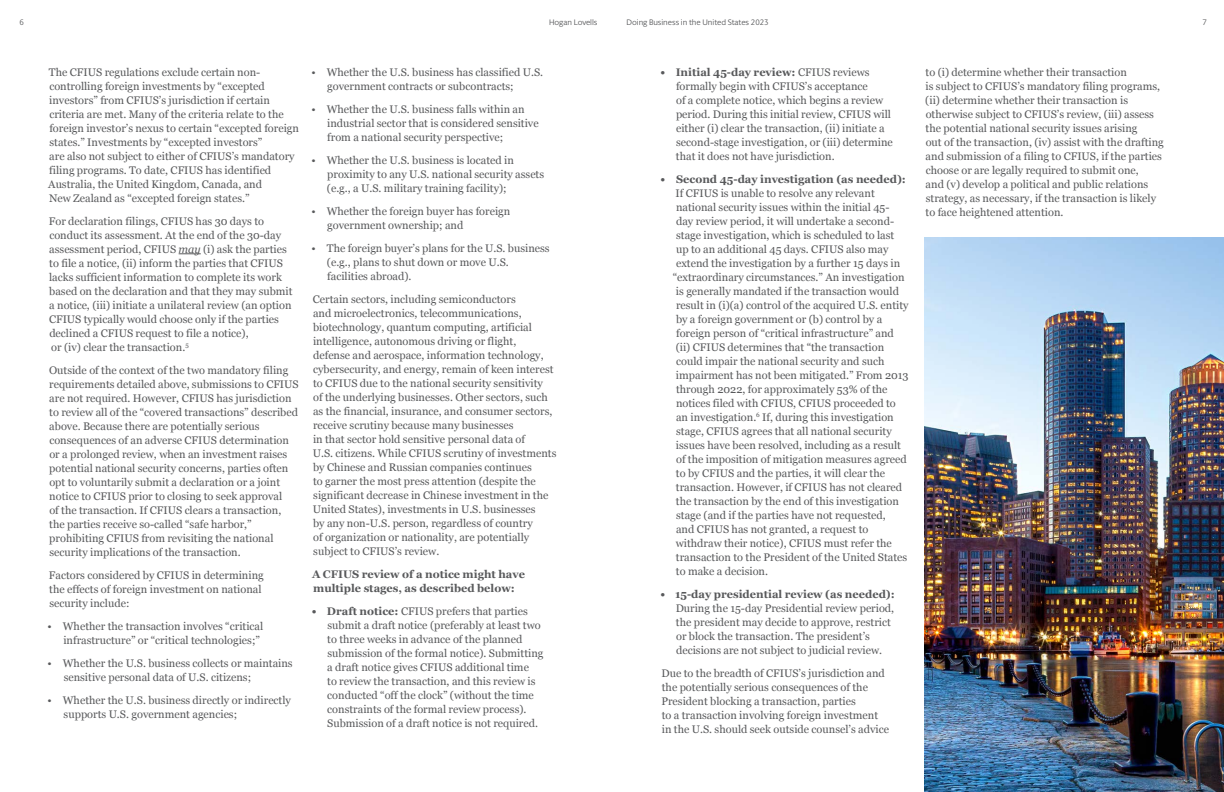
<style>
.page{position:relative;width:1224px;height:792px;background:#fff}
.page>*{position:absolute;margin:0;border:0;box-sizing:border-box;transform-origin:0 0}
.t1{font:11px/14px "Georgia";color:#58595b}
.t2{font:700 11px/14px "Georgia";color:#58595b}
.t3{font:8px "Berlingske Sans Round";color:#58595b}
.s1{font-style:italic}
.s2{font-weight:700}
</style>
<div class="page">
<svg style="left:179px;top:254px;width:22px;height:1px"></svg>
<img style="left:925px;top:237px;width:299px;height:555px">
<p class="t3" style="left:19px;top:16px;width:6px">6</p>
<p class="t3" style="left:549px;top:16px;width:50px">Hogan Lovells</p>
<p class="t3" style="left:627px;top:16px;width:144px">Doing Business in the United States 2023</p>
<p class="t3" style="left:1202px;top:16px;width:6px">7</p>
<p class="t1" style="left:48px;top:65px;width:252px">The CFIUS regulations exclude certain non&shy;controlling foreign investments by “excepted investors” from CFIUS’s jurisdiction if certain criteria are met. Many of the criteria relate to the foreign investor’s nexus to certain “excepted foreign states.” Investments by “excepted investors”<br>are also not subject to either of CFIUS’s mandatory filing programs. To date, CFIUS has identified Australia, the United Kingdom, Canada, and<br>New Zealand as “excepted foreign states.”</p>
<p class="t1" style="left:49px;top:214px;width:245px">For declaration filings, CFIUS has 30 days to conduct its assessment. At the end of the 30-day assessment period, CFIUS <span class="s1">may</span> (i) ask the parties to file a notice, (ii) inform the parties that CFIUS lacks sufficient information to complete its work based on the declaration and that they may submit a notice, (iii) initiate a unilateral review (an option CFIUS typically would choose only if the parties declined a CFIUS request to file a notice),<br>or (iv) clear the transaction.<sup>5</sup></p>
<p class="t1" style="left:49px;top:363px;width:251px">Outside of the context of the two mandatory filing requirements detailed above, submissions to CFIUS are not required. However, CFIUS has jurisdiction to review all of the “covered transactions” described above. Because there are potentially serious consequences of an adverse CFIUS determination or a prolonged review, when an investment raises potential national security concerns, parties often opt to voluntarily submit a declaration or a joint notice to CFIUS prior to closing to seek approval<br>of the transaction. If CFIUS clears a transaction, the parties receive so-called “safe harbor,” prohibiting CFIUS from revisiting the national security implications of the transaction.</p>
<p class="t1" style="left:49px;top:568px;width:216px">Factors considered by CFIUS in determining the effects of foreign investment on national security include:</p>
<p class="t1" style="left:48px;top:619px;width:217px;text-align:right">• Whether the transaction involves “critical infrastructure” or “critical technologies;”</p>
<p class="t1" style="left:64px;top:656px;width:231px;text-indent:-16px">• Whether the U.S. business collects or maintains sensitive personal data of U.S. citizens;</p>
<p class="t1" style="left:64px;top:693px;width:229px;text-indent:-16px">• Whether the U.S. business directly or indirectly supports U.S. government agencies;</p>
<p class="t1" style="left:327px;top:65px;width:217px;text-indent:-16px">• Whether the U.S. business has classified U.S. government contracts or subcontracts;</p>
<p class="t1" style="left:327px;top:102px;width:213px;text-indent:-16px">• Whether the U.S. business falls within an industrial sector that is considered sensitive from a national security perspective;</p>
<p class="t1" style="left:327px;top:153px;width:219px;text-indent:-15px">• Whether the U.S. business is located in proximity to any U.S. national security assets (e.g., a U.S. military training facility);</p>
<p class="t1" style="left:327px;top:204px;width:185px;text-indent:-16px">• Whether the foreign buyer has foreign government ownership; and</p>
<p class="t1" style="left:327px;top:241px;width:224px;text-indent:-15px">• The foreign buyer’s plans for the U.S. business (e.g., plans to shut down or move U.S. facilities abroad).</p>
<p class="t1" style="left:313px;top:292px;width:245px">Certain sectors, including semiconductors<br>and microelectronics, telecommunications, biotechnology, quantum computing, artificial intelligence, autonomous driving or flight,<br>defense and aerospace, information technology, cybersecurity, and energy, remain of keen interest to CFIUS due to the national security sensitivity<br>of the underlying businesses. Other sectors, such as the financial, insurance, and consumer sectors, receive scrutiny because many businesses<br>in that sector hold sensitive personal data of<br>U.S. citizens. While CFIUS scrutiny of investments by Chinese and Russian companies continues<br>to garner the most press attention (despite the significant decrease in Chinese investment in the United States), investments in U.S. businesses<br>by any non-U.S. person, regardless of country<br>of organization or nationality, are potentially subject to CFIUS’s review.</p>
<p class="t2" style="left:312px;top:567px;width:214px">A CFIUS review of a notice might have multiple stages, as described below:</p>
<p class="t1" style="left:327px;top:604px;width:218px;text-indent:-16px"><span class="s2">• Draft notice:</span> CFIUS prefers that parties submit a draft notice (preferably at least two to three weeks in advance of the planned submission of the formal notice). Submitting a draft notice gives CFIUS additional time<br>to review the transaction, and this review is conducted “off the clock” (without the time constraints of the formal review process).<br>Submission of a draft notice is not required.</p>
<p class="t1" style="left:676px;top:65px;width:218px;text-indent:-16px"><span class="s2">• Initial 45-day review:</span> CFIUS reviews formally begin with CFIUS’s acceptance<br>of a complete notice, which begins a review period. During this initial review, CFIUS will either (i) clear the transaction, (ii) initiate a second-stage investigation, or (iii) determine that it does not have jurisdiction.</p>
<p class="t2" style="left:660px;top:171px;width:247px">• Second 45-day investigation (as needed):</p>
<p class="t1" style="left:676px;top:186px;width:201px">If CFIUS is unable to resolve any relevant</p>
<p class="t1" style="left:676px;top:200px;width:215px">national security issues within the initial 45-</p>
<p class="t1" style="left:676px;top:214px;width:220px">day review period, it will undertake a second-</p>
<p class="t1" style="left:676px;top:228px;width:220px">stage investigation, which is scheduled to last</p>
<p class="t1" style="left:676px;top:242px;width:214px">up to an additional 45 days. CFIUS also may</p>
<p class="t1" style="left:676px;top:256px;width:226px">extend the investigation by a further 15 days in</p>
<p class="t1" style="left:673px;top:270px;width:233px">“extraordinary circumstances.” An investigation</p>
<p class="t1" style="left:676px;top:284px;width:225px">is generally mandated if the transaction would</p>
<p class="t1" style="left:676px;top:298px;width:234px">result in (i)(a) control of the acquired U.S. entity</p>
<p class="t1" style="left:676px;top:312px;width:208px">by a foreign government or (b) control by a</p>
<p class="t1" style="left:676px;top:326px;width:219px">foreign person of “critical infrastructure” and</p>
<p class="t1" style="left:676px;top:340px;width:210px">(ii) CFIUS determines that “the transaction</p>
<p class="t1" style="left:676px;top:354px;width:210px">could impair the national security and such</p>
<p class="t1" style="left:676px;top:368px;width:234px">impairment has not been mitigated.” From 2013</p>
<p class="t1" style="left:676px;top:382px;width:213px">through 2022, for approximately 53% of the</p>
<p class="t1" style="left:676px;top:396px;width:221px">notices filed with CFIUS, CFIUS proceeded to</p>
<p class="t1" style="left:676px;top:410px;width:219px">an investigation.<sup>6</sup> If, during this investigation</p>
<p class="t1" style="left:676px;top:424px;width:217px">stage, CFIUS agrees that all national security</p>
<p class="t1" style="left:676px;top:438px;width:227px">issues have been resolved, including as a result</p>
<p class="t1" style="left:676px;top:452px;width:232px">of the imposition of mitigation measures agreed</p>
<p class="t1" style="left:676px;top:466px;width:211px">to by CFIUS and the parties, it will clear the</p>
<p class="t1" style="left:676px;top:480px;width:228px">transaction. However, if CFIUS has not cleared</p>
<p class="t1" style="left:676px;top:494px;width:225px">the transaction by the end of this investigation</p>
<p class="t1" style="left:676px;top:508px;width:211px">stage (and if the parties have not requested,</p>
<p class="t1" style="left:676px;top:522px;width:194px">and CFIUS has not granted, a request to</p>
<p class="t1" style="left:676px;top:536px;width:218px">withdraw their notice), CFIUS must refer the</p>
<p class="t1" style="left:676px;top:550px;width:233px">transaction to the President of the United States</p>
<p class="t1" style="left:676px;top:564px;width:94px">to make a decision.</p>
<p class="t2" style="left:660px;top:586px;width:236px">• 15-day presidential review (as needed):</p>
<p class="t1" style="left:676px;top:601px;width:220px">During the 15-day Presidential review period, the president may decide to approve, restrict or block the transaction. The president’s decisions are not subject to judicial review.</p>
<p class="t1" style="left:661px;top:666px;width:229px">Due to the breadth of CFIUS’s jurisdiction and the potentially serious consequences of the President blocking a transaction, parties<br>to a transaction involving foreign investment in the U.S. should seek outside counsel’s advice</p>
<p class="t1" style="left:925px;top:65px;width:240px">to (i) determine whether their transaction<br>is subject to CFIUS’s mandatory filing programs, (ii) determine whether their transaction is otherwise subject to CFIUS’s review, (iii) assess the potential national security issues arising<br>out of the transaction, (iv) assist with the drafting and submission of a filing to CFIUS, if the parties choose or are legally required to submit one,<br>and (v) develop a political and public relations strategy, as necessary, if the transaction is likely to face heightened attention.</p>
</div>
